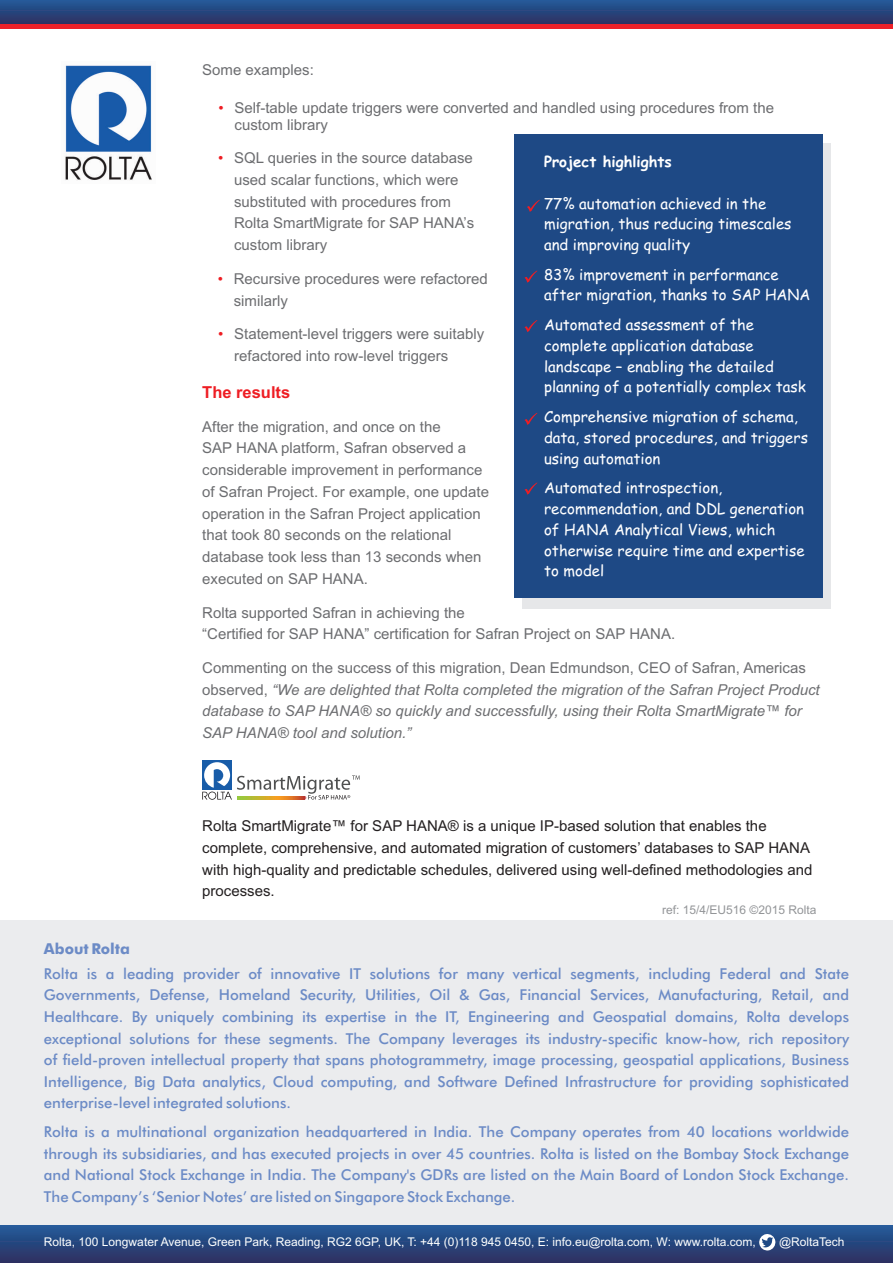
<style>
.page{position:relative;width:893px;height:1263px;background:#fff}
.page>*{position:absolute;margin:0;border:0;box-sizing:border-box;transform-origin:0 0}
.t1{font:700 16.5px "Arial";color:#ee1d23}
.t2{font:500 15px/21.6px "Futura BT";color:#6c8bc6;text-align:justify}
.t3{font:15px/21.8px "Arial";color:#6c6d70}
.t4{font:15px/20.9px "Comic Sans MS";color:#fff}
.t5{font:italic 15px/21.8px "Arial";color:#6c6d70}
.t6{font:15px/21.8px "Arial";color:#231f20}
.t7{font:700 15px "Comic Sans MS";color:#fff}
.t8{font:500 15px "Futura BT";color:#6c8bc6}
.t9{font:15px "Arial";color:#ee1d23}
.t10{font:12px "Arial";color:#fff}
.t11{font:12px "Arial";color:#939598}
.s1{font-style:normal}
</style>
<div class="page">
<div style="left:522px;top:143px;width:309px;height:465px;background:#e6e7e9"></div>
<div style="left:514px;top:134px;width:309px;height:464px;background:#1e4985"></div>
<svg style="left:527px;top:200px;width:13px;height:12px"></svg>
<svg style="left:524px;top:270px;width:13px;height:13px"></svg>
<svg style="left:524px;top:320px;width:13px;height:12px"></svg>
<svg style="left:524px;top:413px;width:13px;height:12px"></svg>
<svg style="left:524px;top:482px;width:13px;height:13px"></svg>
<div style="left:0;top:920px;width:893px;height:343px;background:#ebecee"></div>
<div style="left:0;top:1225px;width:893px;height:38px;background:linear-gradient(to bottom,#225c9b,#2e3061)"></div>
<div style="left:0;top:0;width:893px;height:24px;background:linear-gradient(to bottom,#225a99,#2e3263)"></div>
<div style="left:0;top:24px;width:893px;height:5px;background:#ee2028"></div>
<img style="left:65px;top:65px;width:87px;height:115px">
<div style="left:202px;top:760px;width:30px;height:30px;background:#185ca8"></div>
<svg style="left:202px;top:762px;width:158px;height:38px"></svg>
<svg style="left:759px;top:1233px;width:17px;height:18px"></svg>
<p class="t3" style="left:202px;top:61px;width:113px">Some examples:</p>
<p class="t3" style="left:235px;top:101px;width:541px;line-height:16.8px">Self-table update triggers were converted and handled using procedures from the custom library</p>
<p class="t3" style="left:234px;top:148px;width:242px">SQL queries in the source database used scalar functions, which were substituted with procedures from<br>Rolta SmartMigrate for SAP HANA’s custom library</p>
<p class="t3" style="left:234px;top:269px;width:256px">Recursive procedures were refactored similarly</p>
<p class="t3" style="left:234px;top:324px;width:252px">Statement-level triggers were suitably refactored into row-level triggers</p>
<p class="t9" style="left:218px;top:102px;width:7px">•</p>
<p class="t7" style="left:544px;top:155px;width:129px">Project highlights</p>
<p class="t4" style="left:544px;top:194px;width:249px">77% automation achieved in the migration, thus reducing timescales and improving quality</p>
<p class="t4" style="left:544px;top:265px;width:268px">83% improvement in performance after migration, thanks to SAP HANA</p>
<p class="t4" style="left:544px;top:315px;width:263px">Automated assessment of the complete application database landscape – enabling the detailed planning of a potentially complex task</p>
<p class="t4" style="left:544px;top:407px;width:265px">Comprehensive migration of schema, data, stored procedures, and triggers using automation</p>
<p class="t4" style="left:544px;top:479px;width:262px">Automated introspection, recommendation, and DDL generation of HANA Analytical Views, which otherwise require time and expertise to model</p>
<p class="t9" style="left:218px;top:152px;width:7px">•</p>
<p class="t9" style="left:218px;top:273px;width:7px">•</p>
<p class="t9" style="left:218px;top:328px;width:7px">•</p>
<p class="t1" style="left:202px;top:386px;width:90px">The results</p>
<p class="t3" style="left:202px;top:417px;width:288px">After the migration, and once on the<br>SAP HANA platform, Safran observed a considerable improvement in performance of Safran Project. For example, one update operation in the Safran Project application that took 80 seconds on the relational database took less than 13 seconds when executed on SAP HANA.</p>
<p class="t3" style="left:202px;top:603px;width:474px">Rolta supported Safran in achieving the<br>“Certified for SAP HANA” certification for Safran Project on SAP HANA.</p>
<p class="t5" style="left:202px;top:658px;width:619px"><span class="s1">Commenting on the success of this migration, Dean Edmundson, CEO of Safran, Americas observed,</span> “We are delighted that Rolta completed the migration of the Safran Project Product database to SAP HANA® so quickly and successfully, using their Rolta SmartMigrate™ for SAP HANA® tool and solution.”</p>
<p class="t6" style="left:202px;top:816px;width:612px">Rolta SmartMigrate™ for SAP HANA® is a unique IP-based solution that enables the complete, comprehensive, and automated migration of customers’ databases to SAP HANA with high-quality and predictable schedules, delivered using well-defined methodologies and processes.</p>
<p class="t11" style="left:662px;top:906px;width:156px">ref: 15/4/EU516 ©2015 Rolta</p>
<p class="t8" style="left:44px;top:942px;width:88px">About Rolta</p>
<p class="t2" style="left:44px;top:964px;width:807px">Rolta is a leading provider of innovative IT solutions for many vertical segments, including Federal and State Governments, Defense, Homeland Security, Utilities, Oil &amp; Gas, Financial Services, Manufacturing, Retail, and Healthcare. By uniquely combining its expertise in the IT, Engineering and Geospatial domains, Rolta develops exceptional solutions for these segments. The Company leverages its industry-specific know-how, rich repository of field-proven intellectual property that spans photogrammetry, image processing, geospatial applications, Business Intelligence, Big Data analytics, Cloud computing, and Software Defined Infrastructure for providing sophisticated enterprise-level integrated solutions.</p>
<p class="t2" style="left:44px;top:1122px;width:807px">Rolta is a multinational organization headquartered in India. The Company operates from 40 locations worldwide through its subsidiaries, and has executed projects in over 45 countries. Rolta is listed on the Bombay Stock Exchange and National Stock Exchange in India. The Company's GDRs are listed on the Main Board of London Stock Exchange.<br>The Company’s ‘Senior Notes’ are listed on Singapore Stock Exchange.</p>
<p class="t10" style="left:44px;top:1237px;width:713px">Rolta, 100 Longwater Avenue, Green Park, Reading, RG2 6GP, UK, T: +44 (0)118 945 0450, E: info.eu@rolta.com, W: www.rolta.com,</p>
<p class="t10" style="left:779px;top:1237px;width:67px">@RoltaTech</p>
</div>
